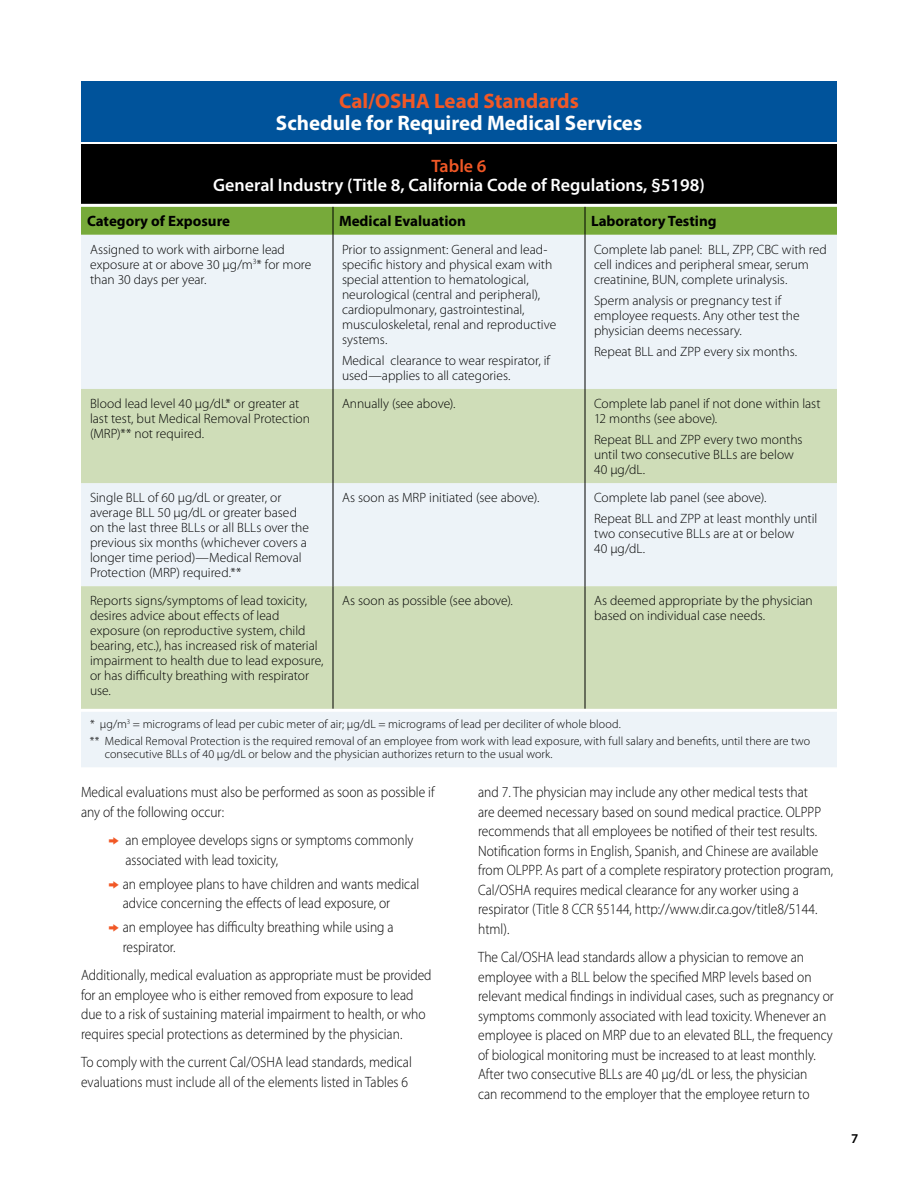
<style>
.page{position:relative;width:918px;height:1188px;background:#fff}
.page>*{position:absolute;margin:0;border:0;box-sizing:border-box;transform-origin:0 0}
.t1{font:700 21px "Myriad Pro";color:#fff}
.t2{font:700 21px "Myriad Pro";color:#f15826}
.t3{font:600 18px "Myriad Pro";color:#fff}
.t4{font:600 18px "Myriad Pro";color:#f15826}
.t5{font:300 15px/19.5px "Myriad Pro";color:#000;scale:.9 1}
.t6{font:700 15px "Myriad Pro";color:#000}
.t7{font:300 13.5px/15px "Myriad Pro";color:#000}
.t8{font:600 13.5px "Myriad Pro";color:#000}
.t9{font:300 12px/16.5px "Myriad Pro";letter-spacing:.005em;color:#000}
.s1{font-family:"Zeal";font-weight:400;font-size:13.5px;color:#f15826}
</style>
<div class="page">
<div style="left:81px;top:144px;width:756px;height:61px;background:#000"></div>
<div style="left:81px;top:235px;width:756px;height:532px;background:#edf3f8"></div>
<svg style="left:81px;top:389px;width:756px;height:320px;background:#d8e3cc"></svg>
<hr style="left:81px;top:204px;width:252px;height:3px;background:#fff">
<hr style="left:333px;top:204px;width:252px;height:3px;background:#fff">
<hr style="left:585px;top:204px;width:252px;height:3px;background:#fff">
<svg style="left:81px;top:206px;width:756px;height:29px;background:#7bac41"></svg>
<hr style="left:333px;top:235px;width:1px;height:154px;background:#000">
<hr style="left:585px;top:235px;width:1px;height:154px;background:#000">
<hr style="left:333px;top:389px;width:1px;height:94px;background:#000">
<hr style="left:585px;top:389px;width:1px;height:94px;background:#000">
<hr style="left:333px;top:483px;width:1px;height:103px;background:#000">
<hr style="left:585px;top:483px;width:1px;height:103px;background:#000">
<hr style="left:333px;top:586px;width:1px;height:123px;background:#000">
<hr style="left:585px;top:586px;width:1px;height:123px;background:#000">
<hr style="left:81px;top:709px;width:252px;height:3px;background:#fff">
<hr style="left:333px;top:709px;width:252px;height:3px;background:#fff">
<hr style="left:585px;top:709px;width:252px;height:3px;background:#fff">
<div style="left:81px;top:81px;width:756px;height:60px;background:#00539b"></div>
<h1 class="t2" style="left:339px;top:87px;width:241px">Cal/OSHA Lead Standards</h1>
<h1 class="t1" style="left:276px;top:110px;width:368px">Schedule for Required Medical Services</h1>
<h2 class="t4" style="left:431px;top:154px;width:57px">Table 6</h2>
<h2 class="t3" style="left:213px;top:174px;width:493px">General Industry (Title 8, California Code of Regulations, §5198)</h2>
<p class="t6" style="left:87px;top:212px;width:145px">Category of Exposure</p>
<p class="t6" style="left:339px;top:212px;width:128px">Medical Evaluation</p>
<p class="t6" style="left:591px;top:212px;width:127px">Laboratory Testing</p>
<p class="t7" style="left:90px;top:242px;width:223px">Assigned to work with airborne lead exposure at or above 30 μg/m<sup>3</sup>* for more than 30 days per year.</p>
<p class="t7" style="left:342px;top:242px;width:216px">Prior to assignment: General and lead&shy;specific history and physical exam with special attention to hematological, neurological (central and peripheral), cardiopulmonary, gastrointestinal, musculoskeletal, renal and reproductive systems.</p>
<p class="t7" style="left:342px;top:353px;width:210px">Medical clearance to wear respirator, if used—applies to all categories.</p>
<p class="t7" style="left:594px;top:242px;width:234px">Complete lab panel: BLL, ZPP, CBC with red cell indices and peripheral smear, serum creatinine, BUN, complete urinalysis.</p>
<p class="t7" style="left:594px;top:293px;width:207px">Sperm analysis or pregnancy test if employee requests. Any other test the physician deems necessary.</p>
<p class="t7" style="left:594px;top:344px;width:205px">Repeat BLL and ZPP every six months.</p>
<p class="t7" style="left:90px;top:396px;width:222px">Blood lead level 40 μg/dL* or greater at last test, but Medical Removal Protection (MRP)** not required.</p>
<p class="t7" style="left:342px;top:396px;width:115px">Annually (see above).</p>
<p class="t7" style="left:594px;top:396px;width:228px">Complete lab panel if not done within last<br>12 months (see above).</p>
<p class="t7" style="left:594px;top:432px;width:210px">Repeat BLL and ZPP every two months until two consecutive BLLs are below<br>40 μg/dL.</p>
<p class="t7" style="left:90px;top:490px;width:221px">Single BLL of 60 μg/dL or greater, or average BLL 50 μg/dL or greater based on the last three BLLs or all BLLs over the previous six months (whichever covers a longer time period)—Medical Removal Protection (MRP) required.**</p>
<p class="t7" style="left:342px;top:490px;width:199px">As soon as MRP initiated (see above).</p>
<p class="t7" style="left:594px;top:487px;width:225px;line-height:21px">Complete lab panel (see above).<br>Repeat BLL and ZPP at least monthly until</p>
<p class="t7" style="left:594px;top:526px;width:202px">two consecutive BLLs are at or below<br>40 μg/dL.</p>
<p class="t7" style="left:90px;top:593px;width:235px">Reports signs/symptoms of lead toxicity, desires advice about effects of lead exposure (on reproductive system, child bearing, etc.), has increased risk of material impairment to health due to lead exposure, or has difficulty breathing with respirator use.</p>
<p class="t7" style="left:342px;top:593px;width:172px">As soon as possible (see above).</p>
<p class="t7" style="left:594px;top:593px;width:220px">As deemed appropriate by the physician based on individual case needs.</p>
<p class="t9" style="left:90px;top:716px;width:722px">* μg/m<sup>3</sup> = micrograms of lead per cubic meter of air; μg/dL = micrograms of lead per deciliter of whole blood.<br>** Medical Removal Protection is the required removal of an employee from work with lead exposure, with full salary and benefits, until there are two</p>
<p class="t9" style="left:105px;top:746px;width:449px">consecutive BLLs of 40 μg/dL or below and the physician authorizes return to the usual work.</p>
<p class="t5" style="left:81px;top:782px;width:394px">Medical evaluations must also be performed as soon as possible if any of the following occur:</p>
<p class="t5" style="left:125px;top:830px;width:322px;text-indent:-17px"><span class="s1">k</span> an employee develops signs or symptoms commonly associated with lead toxicity,</p>
<p class="t5" style="left:123px;top:874px;width:331px;text-indent:-15px"><span class="s1">k</span> an employee plans to have children and wants medical advice concerning the effects of lead exposure, or</p>
<p class="t5" style="left:123px;top:917px;width:303px;text-indent:-15px"><span class="s1">k</span> an employee has difficulty breathing while using a respirator.</p>
<p class="t5" style="left:81px;top:965px;width:391px">Additionally, medical evaluation as appropriate must be provided for an employee who is either removed from exposure to lead due to a risk of sustaining material impairment to health, or who requires special protections as determined by the physician.</p>
<p class="t5" style="left:81px;top:1052px;width:369px">To comply with the current Cal/OSHA lead standards, medical evaluations must include all of the elements listed in Tables 6</p>
<p class="t5" style="left:478px;top:782px;width:396px">and 7. The physician may include any other medical tests that<br>are deemed necessary based on sound medical practice. OLPPP recommends that all employees be notified of their test results.<br>Notification forms in English, Spanish, and Chinese are available from OLPPP. As part of a complete respiratory protection program, Cal/OSHA requires medical clearance for any worker using a respirator (Title 8 CCR §5144, http://www.dir.ca.gov/title8/5144. html).</p>
<p class="t5" style="left:478px;top:947px;width:397px">The Cal/OSHA lead standards allow a physician to remove an employee with a BLL below the specified MRP levels based on relevant medical findings in individual cases, such as pregnancy or symptoms commonly associated with lead toxicity. Whenever an employee is placed on MRP due to an elevated BLL, the frequency of biological monitoring must be increased to at least monthly.<br>After two consecutive BLLs are 40 µg/dL or less, the physician<br>can recommend to the employer that the employee return to</p>
<p class="t8" style="left:851px;top:1130px;width:9px">7</p>
</div>
